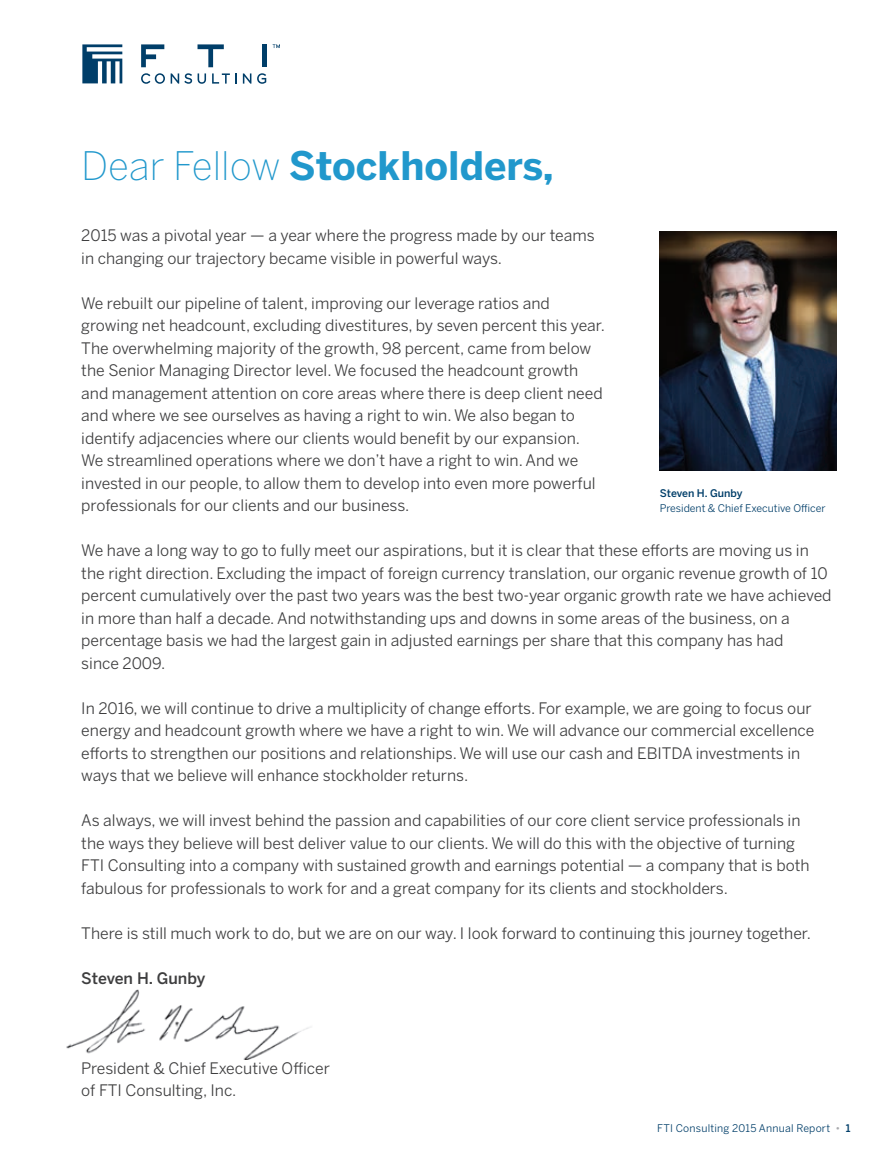
<style>
.page{position:relative;width:891px;height:1161px;background:#fff}
.page>*{position:absolute;margin:0;border:0;box-sizing:border-box;transform-origin:0 0}
.t1{font:700 39px "Benton Sans";color:#2198cc}
.t2{font:15.75px/22.5px "Benton Sans";color:#3e3e3f}
.t3{font:500 15.75px "Benton Sans";color:#3e3e3f}
.t4{font:10.5px "Benton Sans";letter-spacing:.02em;color:#003e69}
.t5{font:10.5px "Benton Sans";color:#003e69}
.t6{font:500 10.5px "Benton Sans";color:#003e69}
.s1{font-weight:200}
.s2{color:#a8a9ad}
.s3{font-weight:500}
</style>
<div class="page">
<img style="left:660px;top:232px;width:177px;height:238px">
<svg style="left:82px;top:44px;width:40px;height:39px"></svg>
<svg style="left:141px;top:73px;width:24px;height:11px"></svg>
<svg style="left:171px;top:73px;width:21px;height:11px"></svg>
<svg style="left:198px;top:73px;width:8px;height:11px"></svg>
<svg style="left:212px;top:73px;width:25px;height:11px"></svg>
<svg style="left:243px;top:73px;width:8px;height:11px"></svg>
<svg style="left:257px;top:73px;width:9px;height:11px"></svg>
<svg style="left:273px;top:44px;width:7px;height:4px"></svg>
<svg style="left:198px;top:44px;width:26px;height:23px"></svg>
<hr style="left:262px;top:44px;width:4px;height:23px;background:#003e69">
<svg style="left:141px;top:44px;width:23px;height:23px"></svg>
<img style="left:66px;top:990px;width:245px;height:69px">
<h1 class="t1" style="left:81px;top:142px;width:474px"><span class="s1">Dear Fellow</span> Stockholders,</h1>
<p class="t2" style="left:81px;top:224px;width:515px">2015 was a pivotal year — a year where the progress made by our teams in changing our trajectory became visible in powerful ways.</p>
<p class="t2" style="left:81px;top:291px;width:525px">We rebuilt our pipeline of talent, improving our leverage ratios and growing net headcount, excluding divestitures, by seven percent this year.<br>The overwhelming majority of the growth, 98 percent, came from below the Senior Managing Director level. We focused the headcount growth and management attention on core areas where there is deep client need and where we see ourselves as having a right to win. We also began to identify adjacencies where our clients would benefit by our expansion.<br>We streamlined operations where we don’t have a right to win. And we invested in our people, to allow them to develop into even more powerful professionals for our clients and our business.</p>
<p class="t2" style="left:81px;top:539px;width:752px">We have a long way to go to fully meet our aspirations, but it is clear that these efforts are moving us in the right direction. Excluding the impact of foreign currency translation, our organic revenue growth of 10 percent cumulatively over the past two years was the best two-year organic growth rate we have achieved in more than half a decade. And notwithstanding ups and downs in some areas of the business, on a percentage basis we had the largest gain in adjusted earnings per share that this company has had<br>since 2009.</p>
<p class="t2" style="left:81px;top:697px;width:735px">In 2016, we will continue to drive a multiplicity of change efforts. For example, we are going to focus our energy and headcount growth where we have a right to win. We will advance our commercial excellence efforts to strengthen our positions and relationships. We will use our cash and EBITDA investments in ways that we believe will enhance stockholder returns.</p>
<p class="t2" style="left:81px;top:809px;width:730px">As always, we will invest behind the passion and capabilities of our core client service professionals in the ways they believe will best deliver value to our clients. We will do this with the objective of turning FTI Consulting into a company with sustained growth and earnings potential — a company that is both fabulous for professionals to work for and a great company for its clients and stockholders.</p>
<p class="t2" style="left:81px;top:922px;width:731px">There is still much work to do, but we are on our way. I look forward to continuing this journey together.</p>
<p class="t3" style="left:81px;top:969px;width:126px">Steven H. Gunby</p>
<p class="t6" style="left:660px;top:487px;width:84px">Steven H. Gunby</p>
<p class="t5" style="left:660px;top:502px;width:167px">President &amp; Chief Executive Officer</p>
<p class="t2" style="left:81px;top:1057px;width:250px">President &amp; Chief Executive Officer of FTI Consulting, Inc.</p>
<p class="t4" style="left:657px;top:1122px;width:195px">FTI Consulting 2015 Annual Report <span class="s2">•</span> <span class="s3">1</span></p>
</div>
